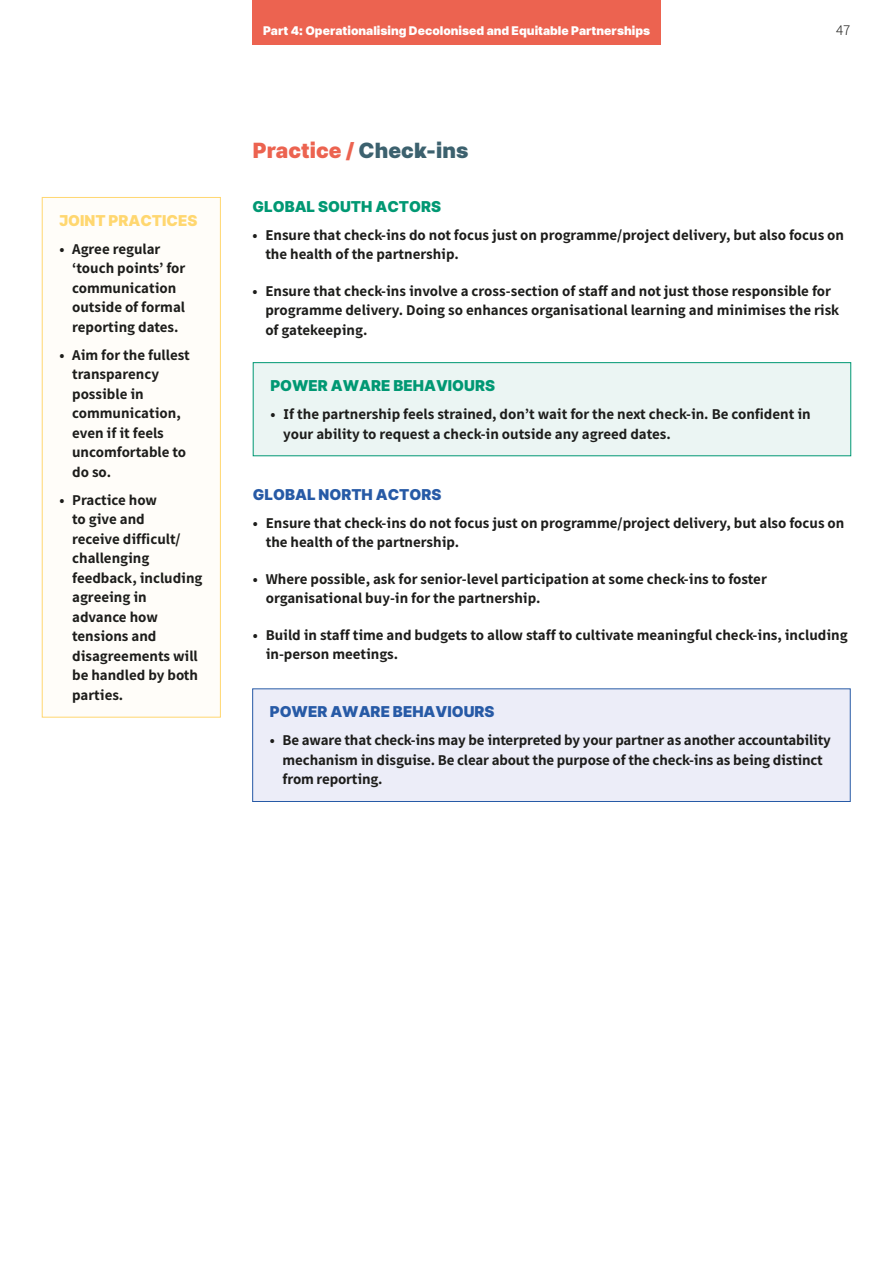
<style>
.page{position:relative;width:893px;height:1263px;background:#fff}
.page>*{position:absolute;margin:0;border:0;box-sizing:border-box;transform-origin:0 0}
._2__Headline__no_contents{font:21px "Paste";letter-spacing:.005em;color:#ec6350}
.t1{font:700 15px/19.5px "Famba";color:#1d1d1b}
.Body_Text{font:15px "Paste";color:#275aa6}
.Body_Text-2{font:15px "Paste";color:#009873}
.Body_Text-3{font:15px "Paste";color:#ffd770}
.t2{font:300 15px "Famba";color:#1d1d1b}
.t3{font:12px "Paste";color:#fff}
.s1{color:#3c616e}
</style>
<div class="page">
<div style="left:252px;top:0;width:409px;height:45px;background:#ec6350"></div>
<div style="left:253px;top:689px;width:597px;height:112px;background:#ecedf8"></div>
<div style="left:252px;top:689px;width:598px;height:113px;border:1px solid #275aa6"></div>
<div style="left:42px;top:197px;width:178px;height:520px;background:#fffdf9"></div>
<div style="left:42px;top:197px;width:179px;height:520px;border:1px solid #ffd770"></div>
<div style="left:253px;top:363px;width:598px;height:93px;background:#ebf5f3"></div>
<div style="left:253px;top:362px;width:598px;height:94px;border:1px solid #009873"></div>
<p class="Body_Text-3" style="left:59px;top:211px;width:140px">JOINT PRACTICES</p>
<p class="t1" style="left:72px;top:238px;width:115px;text-indent:-13px">• Agree regular ‘touch points’ for communication outside of formal reporting dates.</p>
<p class="t1" style="left:72px;top:344px;width:119px;text-indent:-13px">• Aim for the fullest transparency possible in communication, even if it feels uncomfortable to do so.</p>
<p class="t1" style="left:72px;top:489px;width:132px;text-indent:-13px">• Practice how<br>to give and<br>receive difficult/ challenging feedback, including agreeing in advance how tensions and disagreements will be handled by both parties.</p>
<p class="t3" style="left:263px;top:23px;width:389px">Part 4: Operationalising Decolonised and Equitable Partnerships</p>
<p class="t2" style="left:836px;top:20px;width:16px">47</p>
<p class="_2__Headline__no_contents" style="left:253px;top:137px;width:217px">Practice / <span class="s1">Check-ins</span></p>
<p class="Body_Text-2" style="left:253px;top:197px;width:190px">GLOBAL SOUTH ACTORS</p>
<p class="t1" style="left:265px;top:224px;width:580px;text-indent:-13px">• Ensure that check-ins do not focus just on programme/project delivery, but also focus on the health of the partnership.</p>
<p class="t1" style="left:265px;top:280px;width:575px;text-indent:-13px">• Ensure that check-ins involve a cross-section of staff and not just those responsible for programme delivery. Doing so enhances organisational learning and minimises the risk of gatekeeping.</p>
<p class="Body_Text-2" style="left:270px;top:376px;width:226px">POWER AWARE BEHAVIOURS</p>
<p class="t1" style="left:283px;top:404px;width:529px;text-indent:-13px">• If the partnership feels strained, don’t wait for the next check-in. Be confident in your ability to request a check-in outside any agreed dates.</p>
<p class="Body_Text" style="left:253px;top:485px;width:190px">GLOBAL NORTH ACTORS</p>
<p class="t1" style="left:266px;top:512px;width:580px;text-indent:-13px">• Ensure that check-ins do not focus just on programme/project delivery, but also focus on the health of the partnership.</p>
<p class="t1" style="left:266px;top:568px;width:503px;text-indent:-13px">• Where possible, ask for senior-level participation at some check-ins to foster organisational buy-in for the partnership.</p>
<p class="t1" style="left:266px;top:624px;width:583px;text-indent:-13px">• Build in staff time and budgets to allow staff to cultivate meaningful check-ins, including in-person meetings.</p>
<p class="Body_Text" style="left:270px;top:703px;width:226px">POWER AWARE BEHAVIOURS</p>
<p class="t1" style="left:283px;top:730px;width:550px;text-indent:-13px">• Be aware that check-ins may be interpreted by your partner as another accountability mechanism in disguise. Be clear about the purpose of the check-ins as being distinct from reporting.</p>
</div>
